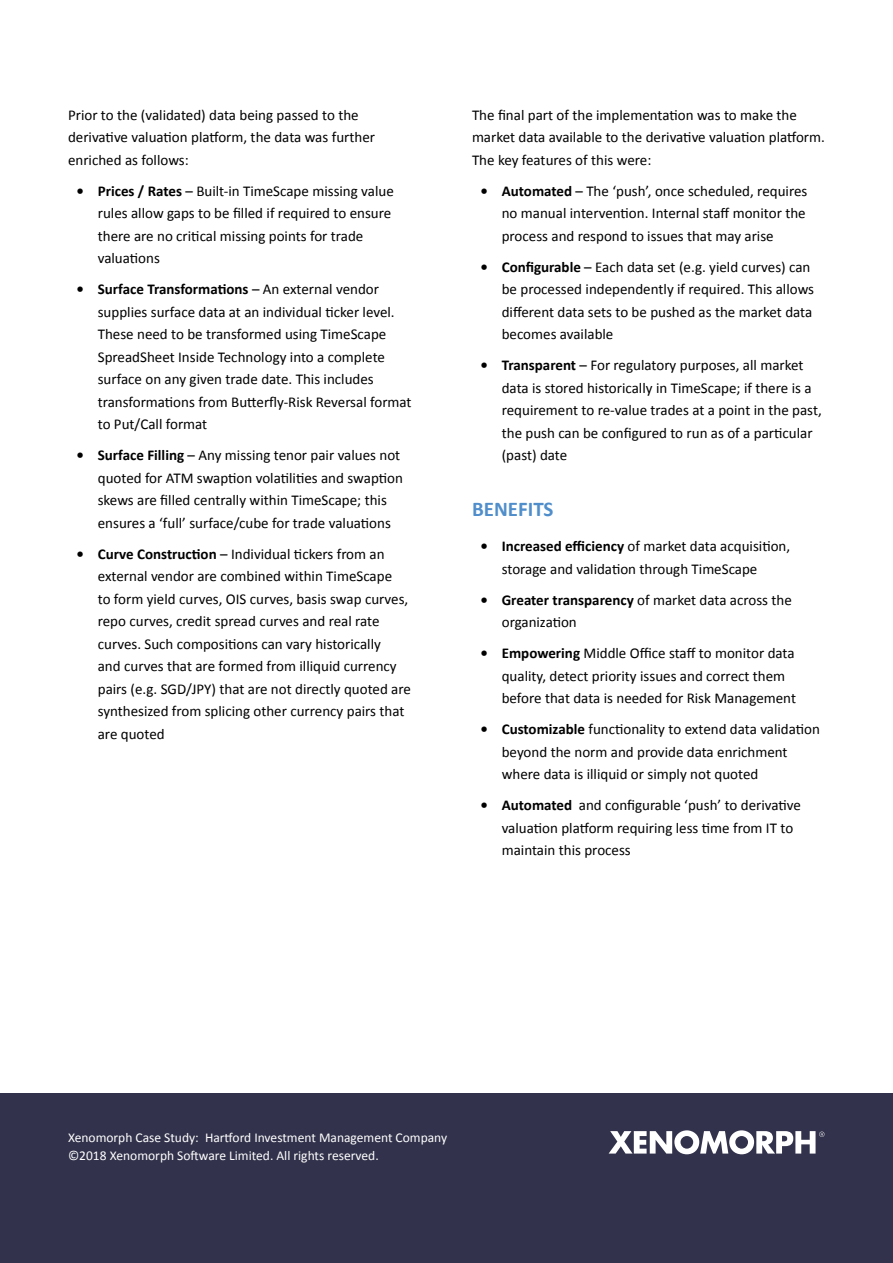
<style>
.page{position:relative;width:893px;height:1263px;background:#fff}
.page>*{position:absolute;margin:0;border:0;box-sizing:border-box;transform-origin:0 0}
.t1{font:700 21px "Calibri";color:#508ecb}
.t2{font:15px/22.5px "Calibri";color:#000}
.t3{font:13.5px/18px "Calibri";color:#fff}
.s1{font-weight:700}
</style>
<div class="page">
<div style="left:0;top:1093px;width:893px;height:170px;background:#32324c"></div>
<svg style="left:609px;top:1130px;width:215px;height:24px"></svg>
<p class="t2" style="left:68px;top:103px;width:308px">Prior to the (validated) data being passed to the derivative valuation platform, the data was further enriched as follows:</p>
<p class="t2" style="left:98px;top:180px;width:298px;text-indent:-21px"><span class="s1">• Prices / Rates</span> – Built-in TimeScape missing value rules allow gaps to be filled if required to ensure there are no critical missing points for trade valuations</p>
<p class="t2" style="left:98px;top:278px;width:315px;text-indent:-21px"><span class="s1">• Surface Transformations</span> – An external vendor supplies surface data at an individual ticker level.<br>These need to be transformed using TimeScape SpreadSheet Inside Technology into a complete surface on any given trade date. This includes transformations from Butterfly-Risk Reversal format to Put/Call format</p>
<p class="t2" style="left:98px;top:444px;width:307px;text-indent:-21px"><span class="s1">• Surface Filling</span> – Any missing tenor pair values not quoted for ATM swaption volatilities and swaption skews are filled centrally within TimeScape; this ensures a ‘full’ surface/cube for trade valuations</p>
<p class="t2" style="left:98px;top:543px;width:315px;text-indent:-21px"><span class="s1">• Curve Construction</span> – Individual tickers from an external vendor are combined within TimeScape<br>to form yield curves, OIS curves, basis swap curves, repo curves, credit spread curves and real rate curves. Such compositions can vary historically<br>and curves that are formed from illiquid currency pairs (e.g. SGD/JPY) that are not directly quoted are synthesized from splicing other currency pairs that are quoted</p>
<p class="t2" style="left:472px;top:103px;width:354px">The final part of the implementation was to make the market data available to the derivative valuation platform.<br>The key features of this were:</p>
<p class="t2" style="left:502px;top:180px;width:307px;text-align:justify;text-indent:-21px"><span class="s1">• Automated</span> – The ‘push’, once scheduled, requires no manual intervention. Internal staff monitor the process and respond to issues that may arise</p>
<p class="t2" style="left:502px;top:256px;width:314px;text-indent:-21px"><span class="s1">• Configurable</span> – Each data set (e.g. yield curves) can be processed independently if required. This allows different data sets to be pushed as the market data becomes available</p>
<p class="t2" style="left:502px;top:354px;width:322px;text-indent:-21px"><span class="s1">• Transparent</span> – For regulatory purposes, all market data is stored historically in TimeScape; if there is a requirement to re-value trades at a point in the past, the push can be configured to run as of a particular (past) date</p>
<h1 class="t1" style="left:472px;top:495px;width:83px">BENEFITS</h1>
<p class="t2" style="left:502px;top:535px;width:290px;text-indent:-21px"><span class="s1">• Increased efficiency</span> of market data acquisition, storage and validation through TimeScape</p>
<p class="t2" style="left:502px;top:588px;width:292px;text-indent:-21px"><span class="s1">• Greater transparency</span> of market data across the organization</p>
<p class="t2" style="left:502px;top:642px;width:296px;text-indent:-21px"><span class="s1">• Empowering</span> Middle Office staff to monitor data quality, detect priority issues and correct them before that data is needed for Risk Management</p>
<p class="t2" style="left:502px;top:718px;width:320px;text-indent:-21px"><span class="s1">• Customizable</span> functionality to extend data validation beyond the norm and provide data enrichment where data is illiquid or simply not quoted</p>
<p class="t2" style="left:502px;top:794px;width:301px;text-indent:-21px"><span class="s1">• Automated</span> and configurable ‘push’ to derivative valuation platform requiring less time from IT to maintain this process</p>
<p class="t3" style="left:68px;top:1128px;width:381px">Xenomorph Case Study: Hartford Investment Management Company ©2018 Xenomorph Software Limited. All rights reserved.</p>
</div>
